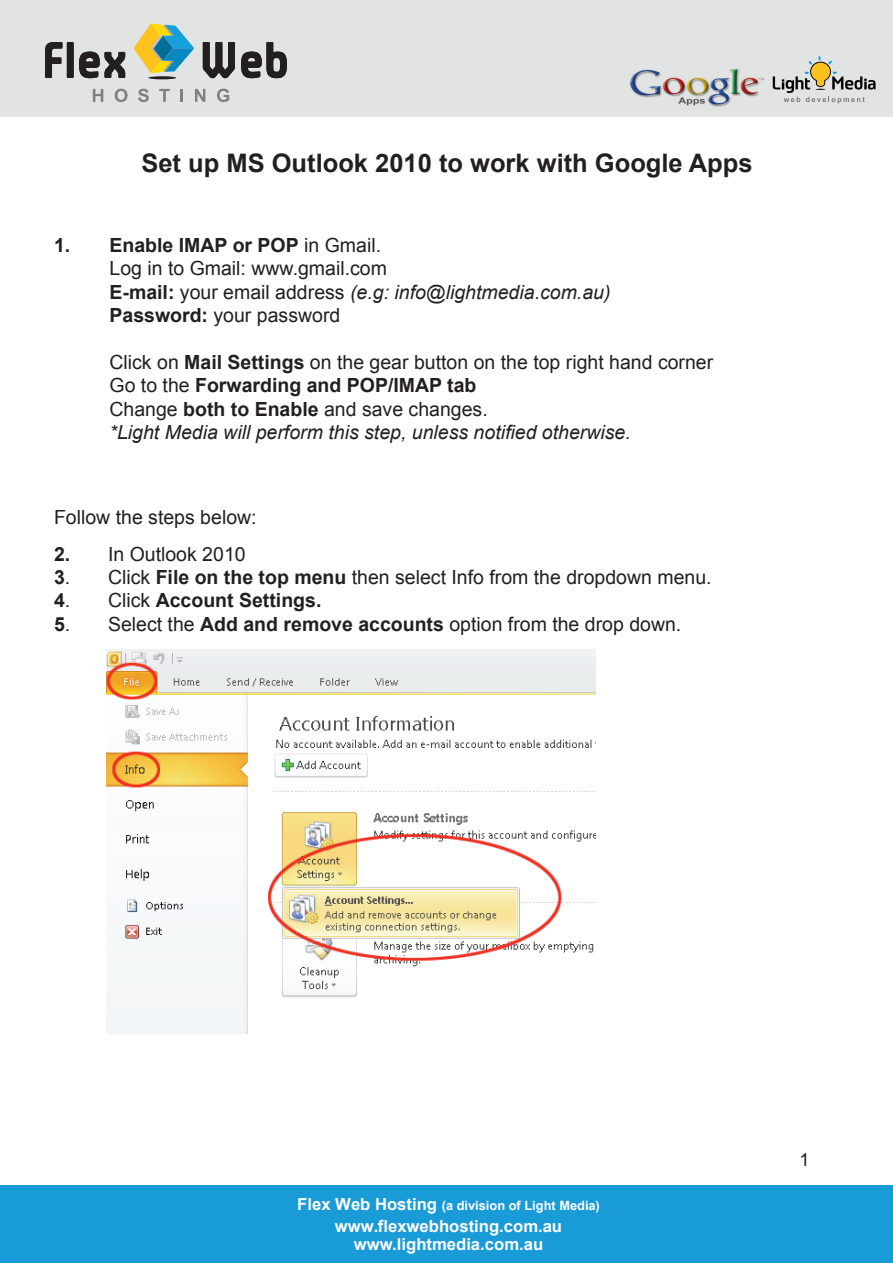
<style>
.page{position:relative;width:893px;height:1263px;background:#fff}
.page>*{position:absolute;margin:0;border:0;box-sizing:border-box;transform-origin:0 0}
.t1{font:700 25.5px "Arial";color:#231f20}
.t2{font:19.5px/23.4px "Arial";color:#231f20}
.t3{font:700 19.5px/23.4px "Arial";color:#fff;text-align:center}
.t4{font:700 19.5px "Arial";color:#231f20}
.t5{font:18px "Arial";color:#231f20}
.t6{font:700 16.65px/17.7px "Arial";color:#fff;text-align:center}
.t7{font:700 12.75px "Arial";color:#fff}
.s1{font-weight:700}
.s2{font-style:italic}
.s3{font-weight:400}
.s4{font-size:16.65px}
</style>
<div class="page">
<img style="left:106px;top:649px;width:490px;height:384px">
<div style="left:2px;top:1186px;width:891px;height:77px;background:#199bd8"></div>
<div style="left:0;top:0;width:893px;height:116px;background:#e2e4e4"></div>
<svg style="left:773px;top:56px;width:103px;height:47px"></svg>
<svg style="left:202px;top:42px;width:85px;height:37px"></svg>
<svg style="left:45px;top:42px;width:18px;height:36px"></svg>
<div style="left:67px;top:42px;width:7px;height:36px;border:2px solid #231f20"></div>
<svg style="left:69px;top:23px;width:126px;height:56px"></svg>
<svg style="left:93px;top:89px;width:10px;height:13px"></svg>
<svg style="left:115px;top:89px;width:12px;height:13px"></svg>
<svg style="left:138px;top:89px;width:11px;height:13px"></svg>
<svg style="left:159px;top:89px;width:11px;height:13px"></svg>
<svg style="left:181px;top:89px;width:2px;height:13px"></svg>
<svg style="left:195px;top:89px;width:10px;height:13px"></svg>
<svg style="left:217px;top:89px;width:12px;height:13px"></svg>
<img style="left:630px;top:69px;width:135px;height:38px">
<h1 class="t1" style="left:141px;top:148px;width:613px">Set up MS Outlook 2010 to work with Google Apps</h1>
<p class="t2" style="left:109px;top:233px;width:502px;text-indent:-55px"><span class="s1">1. Enable IMAP or POP</span> in Gmail.<br>Log in to Gmail: www.gmail.com<br><span class="s1">E-mail:</span> your email address <span class="s2">(e.g: info@lightmedia.com.au)<br></span><span class="s1">Password:</span> your password</p>
<p class="t2" style="left:109px;top:350px;width:605px">Click on <span class="s1">Mail Settings</span> on the gear button on the top right hand corner Go to the <span class="s1">Forwarding and POP/IMAP tab<br></span>Change <span class="s1">both to Enable</span> and save changes.<br><span class="s2">*Light Media will perform this step, unless notified otherwise.</span></p>
<p class="t2" style="left:54px;top:506px;width:204px">Follow the steps below:</p>
<p class="t2" style="left:54px;top:542px;width:193px"><span class="s1">2.</span> In Outlook 2010</p>
<p class="t2" style="left:54px;top:565px;width:659px"><span class="s1">3</span>. Click <span class="s1">File on the top menu</span> then select Info from the dropdown menu.</p>
<p class="t4" style="left:54px;top:590px;width:269px">4<span class="s3">. Click</span> Account Settings.</p>
<p class="t2" style="left:54px;top:612px;width:629px"><span class="s1">5</span>. Select the <span class="s1">Add and remove accounts</span> option from the drop down.</p>
<p class="t7" style="left:297px;top:1197px;width:304px"><span class="s4">Flex Web Hosting</span> (a division of Light Media)</p>
<p class="t6" style="left:335px;top:1218px;width:229px">www.flexwebhosting.com.au www.lightmedia.com.au</p>
<p class="t3" style="left:336px;top:1202px;width:223px">Light Media www.lightmedia.com.au</p>
<p class="t5" style="left:799px;top:1150px;width:12px">1</p>
</div>
